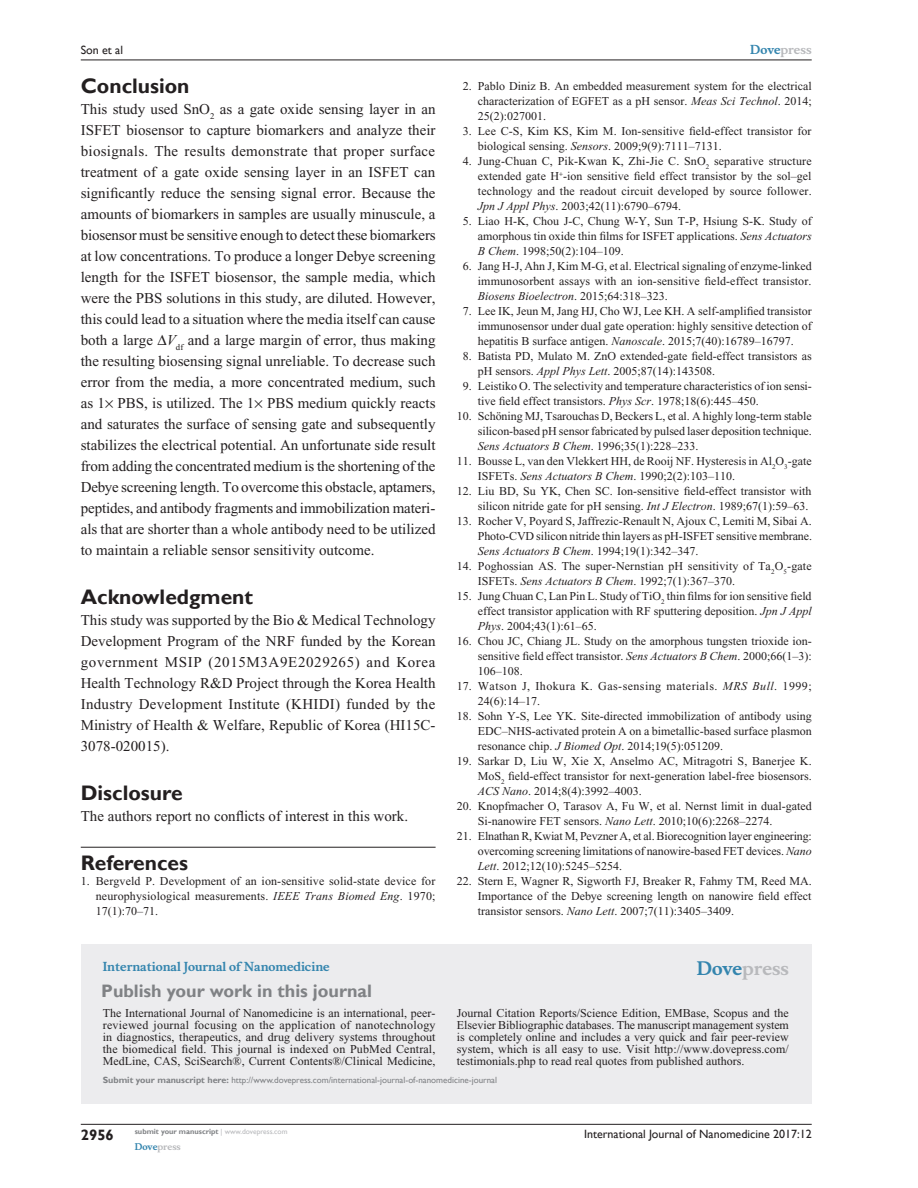
<style>
.page{position:relative;width:918px;height:1188px;background:#fff}
.page>*{position:absolute;margin:0;border:0;box-sizing:border-box;transform-origin:0 0}
.RefH{font:700 21px "Gill Sans";color:#231f20}
.PromBx-H1{font:700 18px "Gill Sans";color:#808285}
.PromBx-Brand{font:700 18px "Musee";color:#b8b9bc}
.TxF{font:15px/21px "Times New Roman";color:#231f20;text-align:justify}
.t1{font:700 15px "Gill Sans";color:#231f20}
.RefNL2{font:12px/15px "Times New Roman";color:#231f20;text-align:justify}
.PromBx-Tx{font:12px/12px "Times New Roman";color:#231f20;text-align:justify}
.RefNL1{font:12px/15px "Times New Roman";letter-spacing:.01em;color:#231f20;text-align:justify}
.RefNL2-2{font:12px/15px "Times New Roman";letter-spacing:.035em;color:#231f20}
.t2{font:12px "Gill Sans";color:#231f20}
.PromBx-JrnlName{font:700 12px "Musee";color:#3485ae}
.t3{font:700 12px "Musee";color:#b8b9bc}
.PromBx-SubmitMssWebA{font:9px "Gill Sans";color:#808285}
.t4{font:700 9px "Musee";color:#b8b9bc}
.t5{font:700 7.5px "Gill Sans";color:#808285}
.s1{font-style:italic}
.s2{color:#3485ae}
.s3{font-weight:700}
.s4{font-weight:400;color:#b8b9bc}
</style>
<div class="page">
<div style="left:81px;top:944px;width:731px;height:159px;background:#ececee"></div>
<hr style="left:81px;top:1124px;width:731px;height:1px;background:#231f20">
<hr style="left:81px;top:60px;width:731px;height:1px;background:#231f20">
<hr style="left:81px;top:847px;width:355px;height:1px;background:#231f20">
<p class="t2" style="left:81px;top:43px;width:44px">Son et al</p>
<h1 class="RefH" style="left:81px;top:73px;width:110px">Conclusion</h1>
<p class="TxF" style="left:81px;top:98px;width:356px">This study used SnO<sub>2</sub> as a gate oxide sensing layer in an ISFET biosensor to capture biomarkers and analyze their biosignals. The results demonstrate that proper surface treatment of a gate oxide sensing layer in an ISFET can significantly reduce the sensing signal error. Because the amounts of biomarkers in samples are usually minuscule, a biosensor must be sensitive enough to detect these biomarkers at low concentrations. To produce a longer Debye screening length for the ISFET biosensor, the sample media, which were the PBS solutions in this study, are diluted. However, this could lead to a situation where the media itself can cause both a large <span class="s1">V</span><sub>df</sub> and a large margin of error, thus making the resulting biosensing signal unreliable. To decrease such error from the media, a more concentrated medium, such as 1 PBS, is utilized. The 1 PBS medium quickly reacts and saturates the surface of sensing gate and subsequently stabilizes the electrical potential. An unfortunate side result from adding the concentrated medium is the shortening of the Debye screening length. To overcome this obstacle, aptamers, peptides, and antibody fragments and immobilization materi&shy;als that are shorter than a whole antibody need to be utilized to maintain a reliable sensor sensitivity outcome.</p>
<h1 class="RefH" style="left:81px;top:584px;width:174px">Acknowledgment</h1>
<p class="TxF" style="left:81px;top:609px;width:356px">This study was supported by the Bio &amp; Medical Technology Development Program of the NRF funded by the Korean government MSIP (2015M3A9E2029265) and Korea Health Technology R&amp;D Project through the Korea Health Industry Development Institute (KHIDI) funded by the Ministry of Health &amp; Welfare, Republic of Korea (HI15C-3078-020015).</p>
<h1 class="RefH" style="left:81px;top:780px;width:103px">Disclosure</h1>
<p class="TxF" style="left:81px;top:806px;width:329px">The authors report no conflicts of interest in this work.</p>
<p class="RefH" style="left:81px;top:851px;width:109px">References</p>
<p class="RefNL1" style="left:96px;top:874px;width:341px;text-indent:-15px">1. Bergveld P. Development of an ion-sensitive solid-state device for neurophysiological measurements. <span class="s1">IEEE Trans Biomed Eng</span>. 1970; 17(1):70–71.</p>
<p class="PromBx-JrnlName" style="left:103px;top:959px;width:228px">International Journal of Nanomedicine</p>
<p class="PromBx-H1" style="left:101px;top:980px;width:272px">Publish your work in this journal</p>
<p class="t3" style="left:750px;top:43px;width:63px"><span class="s2">Dove</span>press</p>
<p class="RefNL2" style="left:478px;top:79px;width:335px;text-indent:-15px">2. Pablo Diniz B. An embedded measurement system for the electrical characterization of EGFET as a pH sensor. <span class="s1">Meas Sci Technol</span>. 2014; 25(2):027001.</p>
<p class="RefNL2" style="left:478px;top:124px;width:335px;text-indent:-15px">3. Lee C-S, Kim KS, Kim M. Ion-sensitive field-effect transistor for biological sensing. <span class="s1">Sensors</span>. 2009;9(9):7111–7131.</p>
<p class="RefNL2" style="left:478px;top:154px;width:335px;text-indent:-15px">4. Jung-Chuan C, Pik-Kwan K, Zhi-Jie C. SnO<sub>2</sub> separative structure extended gate H -ion sensitive field effect transistor by the sol–gel technology and the readout circuit developed by source follower.<br><span class="s1">Jpn J Appl Phys</span>. 2003;42(11):6790–6794.</p>
<p class="RefNL2" style="left:478px;top:214px;width:335px;text-indent:-15px">5. Liao H-K, Chou J-C, Chung W-Y, Sun T-P, Hsiung S-K. Study of amorphous tin oxide thin films for ISFET applications. <span class="s1">Sens Actuators B Chem</span>. 1998;50(2):104–109.</p>
<p class="RefNL2" style="left:478px;top:259px;width:335px;text-indent:-15px">6. Jang H-J, Ahn J, Kim M-G, et al. Electrical signaling of enzyme-linked immunosorbent assays with an ion-sensitive field-effect transistor.<br><span class="s1">Biosens Bioelectron</span>. 2015;64:318–323.</p>
<p class="RefNL2" style="left:478px;top:304px;width:335px;text-indent:-15px">7. Lee IK, Jeun M, Jang HJ, Cho WJ, Lee KH. A self-amplified transistor immunosensor under dual gate operation: highly sensitive detection of hepatitis B surface antigen. <span class="s1">Nanoscale</span>. 2015;7(40):16789–16797.</p>
<p class="RefNL2" style="left:478px;top:349px;width:335px;text-indent:-15px">8. Batista PD, Mulato M. ZnO extended-gate field-effect transistors as pH sensors. <span class="s1">Appl Phys Lett</span>. 2005;87(14):143508.</p>
<p class="RefNL2" style="left:478px;top:379px;width:335px;text-indent:-15px">9. Leistiko O. The selectivity and temperature characteristics of ion sensi&shy;tive field effect transistors. <span class="s1">Phys Scr</span>. 1978;18(6):445–450.</p>
<p class="RefNL2" style="left:478px;top:409px;width:335px;text-indent:-21px">10. Schöning MJ, Tsarouchas D, Beckers L, et al. A highly long-term stable silicon-based pH sensor fabricated by pulsed laser deposition technique.<br><span class="s1">Sens Actuators B Chem</span>. 1996;35(1):228–233.</p>
<p class="RefNL2" style="left:478px;top:454px;width:335px;text-indent:-21px">11. Bousse L, van den Vlekkert HH, de Rooij NF. Hysteresis in Al<sub>2</sub>O<sub>3</sub>-gate<br>ISFETs. <span class="s1">Sens Actuators B Chem</span>. 1990;2(2):103–110.</p>
<p class="RefNL2" style="left:457px;top:484px;width:356px;text-align:right">12. Liu BD, Su YK, Chen SC. Ion-sensitive field-effect transistor with silicon nitride gate for pH sensing. <span class="s1">Int J Electron</span>. 1989;67(1):59–63.</p>
<p class="RefNL2" style="left:478px;top:514px;width:336px;text-indent:-21px">13. Rocher V, Poyard S, Jaffrezic-Renault N, Ajoux C, Lemiti M, Sibai A.<br>Photo-CVD silicon nitride thin layers as pH-ISFET sensitive membrane.<br><span class="s1">Sens Actuators B Chem</span>. 1994;19(1):342–347.</p>
<p class="RefNL2" style="left:478px;top:559px;width:335px;text-indent:-21px">14. Poghossian AS. The super-Nernstian pH sensitivity of Ta<sub>2</sub>O<sub>5</sub>-gate<br>ISFETs. <span class="s1">Sens Actuators B Chem</span>. 1992;7(1):367–370.</p>
<p class="RefNL2" style="left:478px;top:589px;width:335px;text-indent:-21px">15. Jung Chuan C, Lan Pin L. Study of TiO<sub>2</sub> thin films for ion sensitive field effect transistor application with RF sputtering deposition. <span class="s1">Jpn J Appl Phys</span>. 2004;43(1):61–65.</p>
<p class="RefNL2" style="left:478px;top:634px;width:335px;text-indent:-21px">16. Chou JC, Chiang JL. Study on the amorphous tungsten trioxide ion&shy;sensitive field effect transistor. <span class="s1">Sens Actuators B Chem</span>. 2000;66(1–3):<br>106–108.</p>
<p class="RefNL2-2" style="left:478px;top:679px;width:335px;text-indent:-21px">17. Watson J, Ihokura K. Gas-sensing materials. <span class="s1">MRS Bull</span>. 1999;<br>24(6):14–17.</p>
<p class="RefNL2" style="left:478px;top:709px;width:335px;text-indent:-21px">18. Sohn Y-S, Lee YK. Site-directed immobilization of antibody using EDC–NHS-activated protein A on a bimetallic-based surface plasmon resonance chip. <span class="s1">J Biomed Opt</span>. 2014;19(5):051209.</p>
<p class="RefNL2" style="left:478px;top:754px;width:335px;text-indent:-21px">19. Sarkar D, Liu W, Xie X, Anselmo AC, Mitragotri S, Banerjee K.<br>MoS<sub>2</sub> field-effect transistor for next-generation label-free biosensors.<br><span class="s1">ACS Nano</span>. 2014;8(4):3992–4003.</p>
<p class="RefNL2" style="left:478px;top:799px;width:335px;text-indent:-21px">20. Knopfmacher O, Tarasov A, Fu W, et al. Nernst limit in dual-gated<br>Si-nanowire FET sensors. <span class="s1">Nano Lett</span>. 2010;10(6):2268–2274.</p>
<p class="RefNL2" style="left:478px;top:829px;width:336px;text-indent:-21px">21. Elnathan R, Kwiat M, Pevzner A, et al. Biorecognition layer engineering: overcoming screening limitations of nanowire-based FET devices. <span class="s1">Nano Lett</span>. 2012;12(10):5245–5254.</p>
<p class="RefNL2" style="left:478px;top:874px;width:335px;text-indent:-21px">22. Stern E, Wagner R, Sigworth FJ, Breaker R, Fahmy TM, Reed MA.<br>Importance of the Debye screening length on nanowire field effect transistor sensors. <span class="s1">Nano Lett</span>. 2007;7(11):3405–3409.</p>
<p class="PromBx-Brand" style="left:697px;top:958px;width:94px"><span class="s2">Dove</span>press</p>
<p class="PromBx-Tx" style="left:103px;top:1007px;width:334px">The International Journal of Nanomedicine is an international, peer&shy;reviewed journal focusing on the application of nanotechnology in diagnostics, therapeutics, and drug delivery systems throughout the biomedical field. This journal is indexed on PubMed Central, MedLine, CAS, SciSearch®, Current Contents®/Clinical Medicine,</p>
<p class="PromBx-Tx" style="left:457px;top:1007px;width:334px">Journal Citation Reports/Science Edition, EMBase, Scopus and the Elsevier Bibliographic databases. The manuscript management system is completely online and includes a very quick and fair peer-review system, which is all easy to use. Visit http://www.dovepress.com/ testimonials.php to read real quotes from published authors.</p>
<p class="PromBx-SubmitMssWebA" style="left:103px;top:1075px;width:396px"><span class="s3">Submit your manuscript here:</span> http://www.dovepress.com/international-journal-of-nanomedicine-journal</p>
<p class="t1" style="left:81px;top:1126px;width:35px">2956</p>
<p class="t5" style="left:135px;top:1127px;width:154px">submit your manuscript <span class="s4">| www.dovepress.com</span></p>
<p class="t4" style="left:135px;top:1141px;width:48px"><span class="s2">Dove</span>press</p>
<p class="t2" style="left:584px;top:1127px;width:229px">International Journal of Nanomedicine 2017:12</p>
</div>
